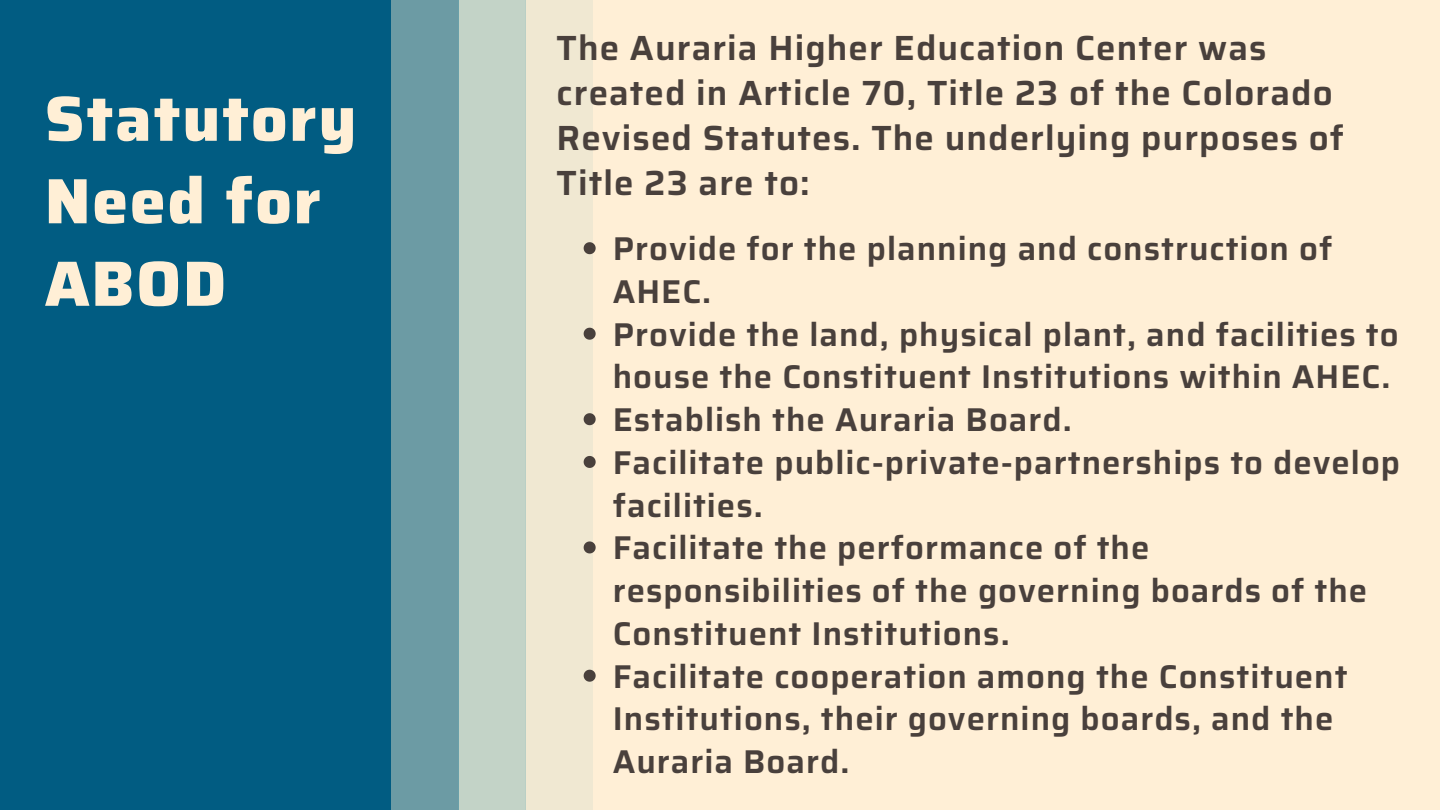
<style>
.page{position:relative;width:1440px;height:810px;background:#ffefd6}
.page>*{position:absolute;margin:0;border:0;box-sizing:border-box;transform-origin:0 0}
.t1{font:800 64px/82.5px "Saira";letter-spacing:.03em;color:#ffefd6}
.t2{font:600 35px/45px "Saira";letter-spacing:.03em;color:#49403c}
.t3{font:600 33px/42.8px "Saira";letter-spacing:.03em;color:#49403c}
</style>
<div class="page">
<div style="left:391px;top:0;width:67px;height:810px;background:#6c9ba4"></div>
<div style="left:458px;top:0;width:68px;height:810px;background:#c3d3c7"></div>
<div style="left:526px;top:0;width:67px;height:810px;background:#f0e8d2"></div>
<div style="left:0;top:0;width:391px;height:810px;background:#015c82"></div>
<svg style="left:584px;top:242px;width:12px;height:12px"></svg>
<svg style="left:584px;top:328px;width:12px;height:12px"></svg>
<svg style="left:584px;top:413px;width:12px;height:12px"></svg>
<svg style="left:584px;top:456px;width:12px;height:12px"></svg>
<svg style="left:584px;top:541px;width:12px;height:12px"></svg>
<svg style="left:584px;top:670px;width:12px;height:12px"></svg>
<h1 class="t1" style="left:45px;top:77px;width:313px">Statutory<br>Need for<br>ABOD</h1>
<p class="t2" style="left:557px;top:25px;width:789px">The Auraria Higher Education Center was created in Article 70, Title 23 of the Colorado Revised Statutes. The underlying purposes of Title 23 are to:</p>
<p class="t3" style="left:613px;top:227px;width:789px">Provide for the planning and construction of AHEC.<br>Provide the land, physical plant, and facilities to house the Constituent Institutions within AHEC.<br>Establish the Auraria Board.<br>Facilitate public-private-partnerships to develop facilities.<br>Facilitate the performance of the responsibilities of the governing boards of the Constituent Institutions.<br>Facilitate cooperation among the Constituent Institutions, their governing boards, and the Auraria Board.</p>
</div>
